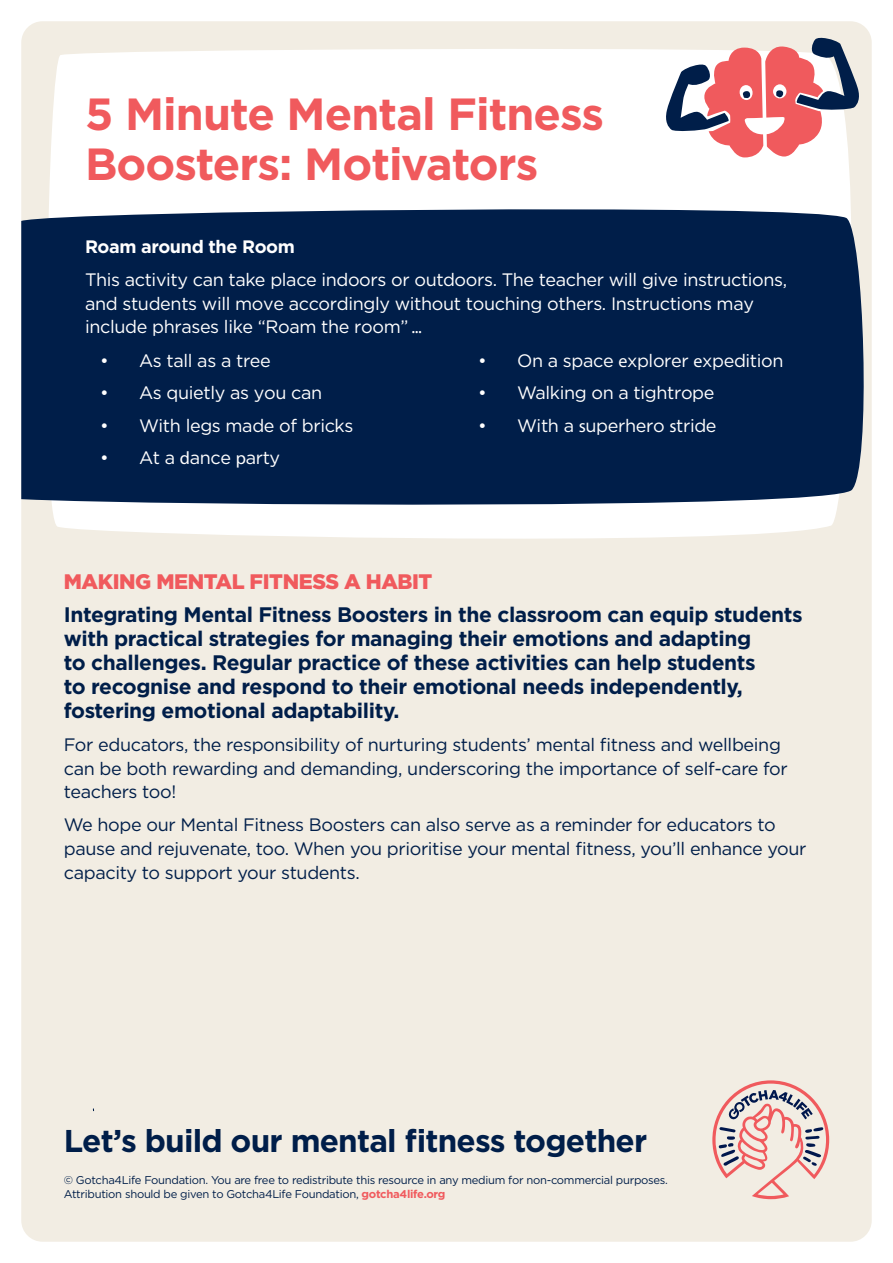
<style>
.page{position:relative;width:893px;height:1263px;background:#fff}
.page>*{position:absolute;margin:0;border:0;box-sizing:border-box;transform-origin:0 0}
.t1{font:700 45px/50.6px "Gotham";letter-spacing:-.02em;color:#f05a5d}
.t2{font:700 31.5px "Gotham";letter-spacing:-.025em;color:#001e49}
.t3{font:700 21px/24px "Gotham";letter-spacing:-.02em;color:#001e49}
.t4{font:900 21px "Gotham";letter-spacing:-.02em;color:#f05a5d}
.t5{font:18px/24px "Gotham";letter-spacing:-.02em;color:#001e49}
.t6{font:18px/32.5px "Gotham";letter-spacing:-.02em;color:#fff}
.t7{font:11.25px "Gotham";letter-spacing:-.025em;color:#001e49}
.s1{font-weight:700}
.s2{font-family:"Myriad Pro"}
.s3{font-weight:700;color:#f05a5d}
</style>
<div class="page">
<div style="left:21px;top:21px;width:851px;height:1221px;background:#f2ede3;border-radius:21px"></div>
<div style="left:49px;top:49px;width:802px;height:490px;background:#fff"></div>
<svg style="left:712px;top:1080px;width:117px;height:119px"></svg>
<div style="left:21px;top:202px;width:843px;height:307px;background:#001e49"></div>
<svg style="left:664px;top:37px;width:195px;height:120px;background:#d09ea4"></svg>
<p class="t1" style="left:85px;top:88px;width:521px">5 Minute Mental Fitness<br>Boosters: Motivators</p>
<p class="t6" style="left:85px;top:230px;width:704px"><span class="s1">Roam around the Room<br></span>This activity can take place indoors or outdoors. The teacher will give instructions,</p>
<p class="t6" style="left:85px;top:292px;width:670px;line-height:23.1px">and students will move accordingly without touching others. Instructions may include phrases like “Roam the room” <span class="s2">...</span></p>
<p class="t6" style="left:100px;top:343px;width:172px">• As tall as a tree</p>
<p class="t6" style="left:100px;top:376px;width:224px">• As quietly as you can</p>
<p class="t6" style="left:100px;top:408px;width:255px">• With legs made of bricks</p>
<p class="t6" style="left:100px;top:441px;width:182px">• At a <span class="s2">d</span>ance <span class="s2">p</span>arty</p>
<p class="t6" style="left:478px;top:343px;width:307px">• On a space <span class="s2">e</span>xplorer <span class="s2">e</span>xpedition</p>
<p class="t6" style="left:478px;top:376px;width:238px">• Walking on a tightrope</p>
<p class="t6" style="left:478px;top:408px;width:240px">• With a <span class="s2">s</span>uperhero <span class="s2">s</span>tride</p>
<p class="t4" style="left:64px;top:567px;width:370px">MAKING MENTAL FITNESS A HABIT</p>
<p class="t3" style="left:64px;top:602px;width:740px">Integrating Mental Fitness Boosters in the classroom can equip students with practical strategies for managing their emotions and adapting<br>to challenges. Regular practice of these activities can help students<br>to recognise and respond to their emotional needs independently, fostering emotional adaptability.</p>
<p class="t5" style="left:64px;top:732px;width:726px">For educators, the responsibility of nurturing students’ mental fitness and wellbeing can be both rewarding and demanding, underscoring the importance of self-care for teachers too!</p>
<p class="t5" style="left:64px;top:812px;width:744px">We hope our Mental Fitness Boosters can also serve as a reminder for educators to pause and rejuvenate, too. When you prioritise your mental fitness, you’ll enhance your capacity to support your students.</p>
<p class="t2" style="left:64px;top:1120px;width:585px">Let’s build our mental fitness together</p>
<p class="t7" style="left:64px;top:1173px;width:606px">© Gotcha4Life Foundation. You are free to redistribute this resource in any medium for non-commercial purposes.</p>
<p class="t7" style="left:64px;top:1187px;width:383px">Attribution should be given to Gotcha4Life Foundation, <span class="s3">gotcha4life.org</span></p>
</div>
